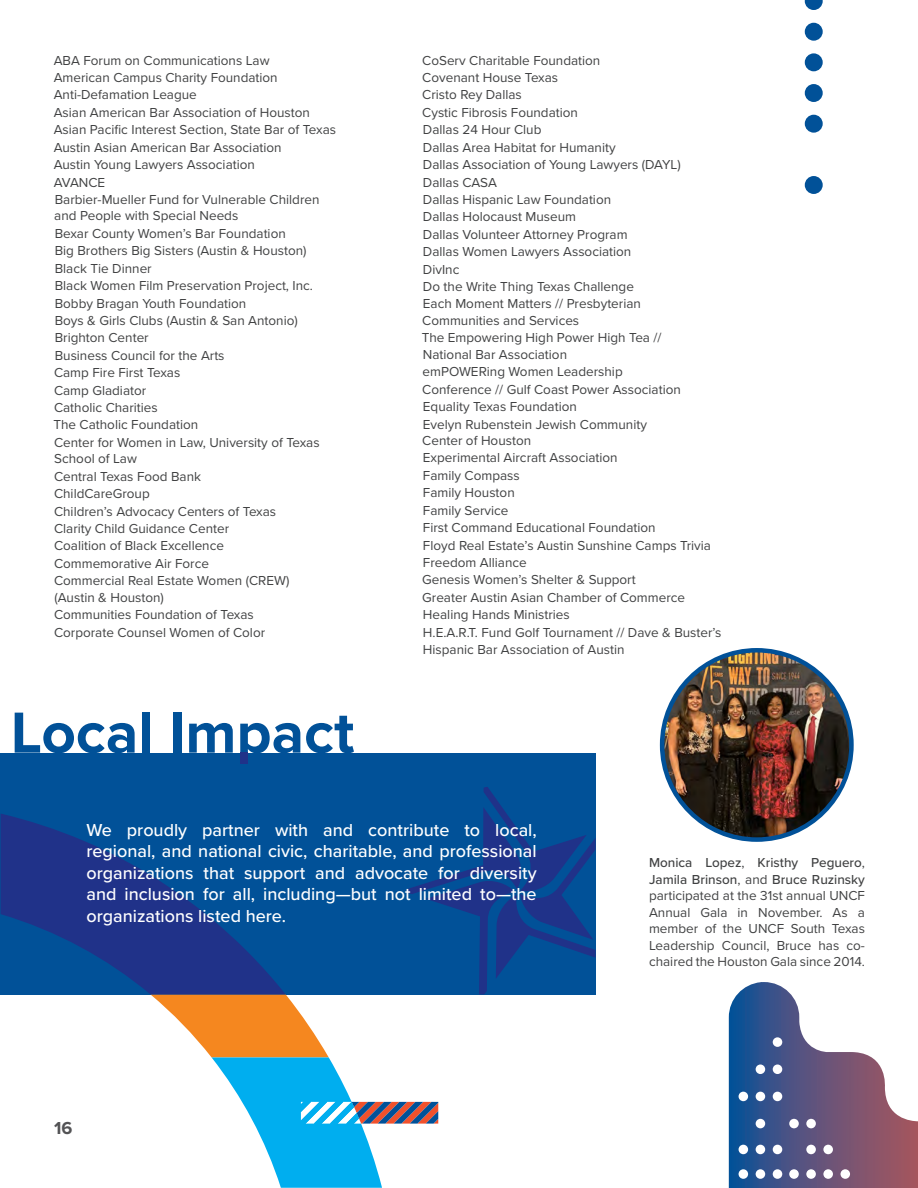
<style>
.page{position:relative;width:918px;height:1188px;background:#fff}
.page>*{position:absolute;margin:0;border:0;box-sizing:border-box;transform-origin:0 0}
.t1{font:700 60px "Proxima Nova";color:#015198}
.t2{font:500 18px/21.6px "Proxima Nova";color:#fff;text-align:justify}
.t3{font:700 18px "Proxima Nova";color:#535355}
.t4{font:13.5px/16.5px "Proxima Nova";color:#414243;text-align:justify}
.s1{font-weight:500}
</style>
<div class="page">
<div style="left:0;top:753px;width:596px;height:241px;background:#015198"></div>
<svg style="left:1px;top:814px;width:149px;height:180px;fill:#203289"></svg>
<svg style="left:150px;top:787px;width:446px;height:401px"></svg>
<div style="left:240px;top:753px;width:8px;height:11px;background:#203289"></div>
<svg style="left:729px;top:982px;width:189px;height:206px"></svg>
<div style="left:806px;top:1119px;width:10px;height:9px;background:#fff;border-radius:50%"></div>
<div style="left:789px;top:1119px;width:10px;height:9px;background:#fff;border-radius:50%"></div>
<div style="left:823px;top:1145px;width:10px;height:9px;background:#fff;border-radius:50%"></div>
<div style="left:806px;top:1145px;width:10px;height:9px;background:#fff;border-radius:50%"></div>
<div style="left:823px;top:1169px;width:10px;height:10px;background:#fff;border-radius:50%"></div>
<div style="left:806px;top:1169px;width:10px;height:10px;background:#fff;border-radius:50%"></div>
<div style="left:789px;top:1169px;width:10px;height:10px;background:#fff;border-radius:50%"></div>
<div style="left:756px;top:1119px;width:9px;height:9px;background:#fff;border-radius:50%"></div>
<div style="left:773px;top:1145px;width:9px;height:9px;background:#fff;border-radius:50%"></div>
<div style="left:756px;top:1145px;width:9px;height:9px;background:#fff;border-radius:50%"></div>
<div style="left:739px;top:1145px;width:9px;height:9px;background:#fff;border-radius:50%"></div>
<div style="left:773px;top:1169px;width:9px;height:10px;background:#fff;border-radius:50%"></div>
<div style="left:756px;top:1169px;width:9px;height:10px;background:#fff;border-radius:50%"></div>
<div style="left:739px;top:1169px;width:9px;height:10px;background:#fff;border-radius:50%"></div>
<div style="left:773px;top:1037px;width:9px;height:10px;background:#fff;border-radius:50%"></div>
<div style="left:773px;top:1065px;width:9px;height:9px;background:#fff;border-radius:50%"></div>
<div style="left:756px;top:1065px;width:9px;height:9px;background:#fff;border-radius:50%"></div>
<div style="left:773px;top:1092px;width:9px;height:9px;background:#fff;border-radius:50%"></div>
<div style="left:756px;top:1092px;width:9px;height:9px;background:#fff;border-radius:50%"></div>
<div style="left:739px;top:1092px;width:9px;height:9px;background:#fff;border-radius:50%"></div>
<div style="left:841px;top:1169px;width:9px;height:10px;background:#fff;border-radius:50%"></div>
<svg style="left:805px;top:0;width:18px;height:10px"></svg>
<div style="left:805px;top:23px;width:18px;height:18px;background:#015198;border-radius:50%"></div>
<div style="left:805px;top:53px;width:18px;height:18px;background:#015198;border-radius:50%"></div>
<div style="left:805px;top:84px;width:18px;height:18px;background:#015198;border-radius:50%"></div>
<div style="left:805px;top:115px;width:18px;height:18px;background:#015198;border-radius:50%"></div>
<div style="left:805px;top:176px;width:18px;height:18px;background:#015198;border-radius:50%"></div>
<img style="left:662px;top:650px;width:189px;height:190px;border-radius:95px">
<div style="left:660px;top:648px;width:194px;height:194px;border:4px solid #015198;border-radius:50%"></div>
<p class="t4" style="left:54px;top:51px;width:217px">ABA Forum on Communications Law</p>
<p class="t4" style="left:54px;top:69px;width:226px">American Campus Charity Foundation</p>
<p class="t4" style="left:54px;top:86px;width:145px">Anti-Defamation League</p>
<p class="t4" style="left:54px;top:104px;width:258px">Asian American Bar Association of Houston</p>
<p class="t4" style="left:54px;top:121px;width:284px">Asian Pacific Interest Section, State Bar of Texas</p>
<p class="t4" style="left:422px;top:51px;width:180px">CoServ Charitable Foundation</p>
<p class="t4" style="left:422px;top:69px;width:137px">Covenant House Texas</p>
<p class="t4" style="left:422px;top:86px;width:101px">Cristo Rey Dallas</p>
<p class="t4" style="left:422px;top:104px;width:157px">Cystic Fibrosis Foundation</p>
<p class="t4" style="left:423px;top:121px;width:120px">Dallas 24 Hour Club</p>
<p class="t4" style="left:54px;top:138px;width:229px">Austin Asian American Bar Association</p>
<p class="t4" style="left:54px;top:156px;width:203px">Austin Young Lawyers Association</p>
<p class="t4" style="left:54px;top:173px;width:53px">AVANCE</p>
<p class="t4" style="left:55px;top:191px;width:266px">Barbier-Mueller Fund for Vulnerable Children</p>
<p class="t4" style="left:54px;top:207px;width:186px">and People with Special Needs</p>
<p class="t4" style="left:55px;top:225px;width:233px">Bexar County Women’s Bar Foundation</p>
<p class="t4" style="left:55px;top:242px;width:253px">Big Brothers Big Sisters (Austin &amp; Houston)</p>
<p class="t4" style="left:55px;top:259px;width:98px">Black Tie Dinner</p>
<p class="t4" style="left:55px;top:277px;width:260px">Black Women Film Preservation Project, Inc.</p>
<p class="t4" style="left:55px;top:294px;width:193px">Bobby Bragan Youth Foundation</p>
<p class="t4" style="left:55px;top:312px;width:245px">Boys &amp; Girls Clubs (Austin &amp; San Antonio)</p>
<p class="t4" style="left:55px;top:329px;width:95px">Brighton Center</p>
<p class="t4" style="left:55px;top:346px;width:171px">Business Council for the Arts</p>
<p class="t4" style="left:54px;top:364px;width:128px">Camp Fire First Texas</p>
<p class="t4" style="left:54px;top:381px;width:94px">Camp Gladiator</p>
<p class="t4" style="left:54px;top:399px;width:105px">Catholic Charities</p>
<p class="t4" style="left:53px;top:416px;width:146px">The Catholic Foundation</p>
<p class="t4" style="left:54px;top:434px;width:267px">Center for Women in Law, University of Texas</p>
<p class="t4" style="left:54px;top:450px;width:84px">School of Law</p>
<p class="t4" style="left:423px;top:138px;width:194px">Dallas Area Habitat for Humanity</p>
<p class="t4" style="left:423px;top:156px;width:259px">Dallas Association of Young Lawyers (DAYL)</p>
<p class="t4" style="left:423px;top:173px;width:75px">Dallas CASA</p>
<p class="t4" style="left:423px;top:191px;width:190px">Dallas Hispanic Law Foundation</p>
<p class="t4" style="left:423px;top:208px;width:155px">Dallas Holocaust Museum</p>
<p class="t4" style="left:423px;top:225px;width:206px">Dallas Volunteer Attorney Program</p>
<p class="t4" style="left:423px;top:243px;width:210px">Dallas Women Lawyers Association</p>
<p class="t4" style="left:423px;top:260px;width:38px">DivInc</p>
<p class="t4" style="left:423px;top:278px;width:212px">Do the Write Thing Texas Challenge</p>
<p class="t4" style="left:423px;top:295px;width:219px">Each Moment Matters // Presbyterian</p>
<p class="t4" style="left:422px;top:312px;width:158px">Communities and Services</p>
<p class="t4" style="left:422px;top:329px;width:241px">The Empowering High Power High Tea //</p>
<p class="t4" style="left:423px;top:346px;width:146px">National Bar Association</p>
<p class="t4" style="left:423px;top:363px;width:202px">emPOWERing Women Leadership</p>
<p class="t4" style="left:422px;top:380px;width:260px">Conference // Gulf Coast Power Association</p>
<p class="t4" style="left:423px;top:398px;width:155px">Equality Texas Foundation</p>
<p class="t4" style="left:423px;top:415px;width:226px">Evelyn Rubenstein Jewish Community</p>
<p class="t4" style="left:422px;top:432px;width:110px">Center of Houston</p>
<p class="t4" style="left:423px;top:449px;width:196px">Experimental Aircraft Association</p>
<p class="t4" style="left:54px;top:467px;width:149px">Central Texas Food Bank</p>
<p class="t4" style="left:423px;top:467px;width:98px">Family Compass</p>
<p class="t4" style="left:54px;top:485px;width:97px">ChildCareGroup</p>
<p class="t4" style="left:423px;top:484px;width:93px">Family Houston</p>
<p class="t4" style="left:54px;top:502px;width:224px">Children’s Advocacy Centers of Texas</p>
<p class="t4" style="left:423px;top:501px;width:87px">Family Service</p>
<p class="t4" style="left:54px;top:520px;width:177px">Clarity Child Guidance Center</p>
<p class="t4" style="left:423px;top:519px;width:234px">First Command Educational Foundation</p>
<p class="t4" style="left:54px;top:537px;width:171px">Coalition of Black Excellence</p>
<p class="t4" style="left:423px;top:536px;width:290px">Floyd Real Estate’s Austin Sunshine Camps Trivia</p>
<p class="t4" style="left:54px;top:555px;width:156px">Commemorative Air Force</p>
<p class="t4" style="left:423px;top:554px;width:105px">Freedom Alliance</p>
<p class="t4" style="left:54px;top:572px;width:237px">Commercial Real Estate Women (CREW)</p>
<p class="t4" style="left:55px;top:588px;width:111px">(Austin &amp; Houston)</p>
<p class="t4" style="left:422px;top:571px;width:215px">Genesis Women’s Shelter &amp; Support</p>
<p class="t4" style="left:422px;top:588px;width:264px">Greater Austin Asian Chamber of Commerce</p>
<p class="t4" style="left:54px;top:606px;width:201px">Communities Foundation of Texas</p>
<p class="t4" style="left:423px;top:606px;width:148px">Healing Hands Ministries</p>
<p class="t4" style="left:54px;top:623px;width:213px">Corporate Counsel Women of Color</p>
<p class="t4" style="left:423px;top:623px;width:300px">H.E.A.R.T. Fund Golf Tournament // Dave &amp; Buster’s</p>
<p class="t4" style="left:423px;top:641px;width:203px">Hispanic Bar Association of Austin</p>
<p class="t1" style="left:11px;top:688px;width:345px">Local Impact</p>
<p class="t2" style="left:86px;top:818px;width:452px">We proudly partner with and contribute to local, regional, and national civic, charitable, and professional organizations that support and advocate for diversity and inclusion for all, including—but not limited to—the organizations listed here.</p>
<h2 class="t3" style="left:54px;top:1115px;width:20px">16</h2>
<p class="t4" style="left:649px;top:854px;width:217px"><span class="s1">Monica Lopez</span>, <span class="s1">Kristhy Peguero</span>, <span class="s1">Jamila Brinson</span>, and <span class="s1">Bruce Ruzinsky </span>participated at the 31st annual UNCF Annual Gala in November. As a member of the UNCF South Texas Leadership Council, Bruce has co&shy;chaired the Houston Gala since 2014.</p>
</div>
